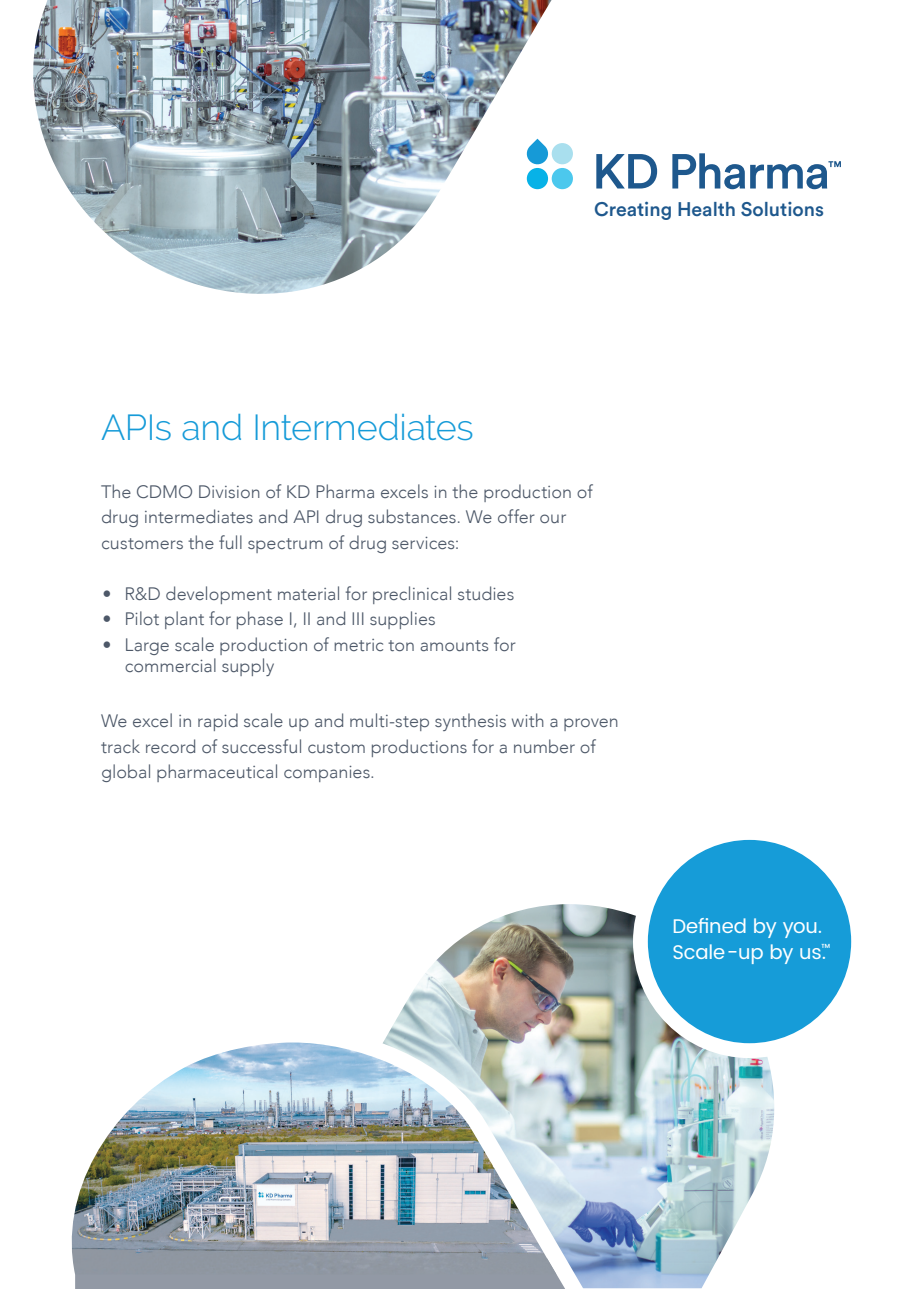
<style>
.page{position:relative;width:919px;height:1289px;background:#fff}
.page>*{position:absolute;margin:0;border:0;box-sizing:border-box;transform-origin:0 0}
.t1{font:300 36px "Raleway";letter-spacing:-.01em;color:#169bd8}
.t2{font:19.8px "Poppins";letter-spacing:-.005em;color:#fff}
.t3{font:500 19.5px "Circular Std";color:#1e588d}
.t4{font:300 18px/25.5px "Avenir";color:#4d5868}
</style>
<div class="page">
<img style="left:33px;top:0;width:518px;height:294px">
<img style="left:393px;top:904px;width:382px;height:384px">
<img style="left:383px;top:1026px;width:201px;height:262px">
<div style="left:75px;top:1258px;width:495px;height:30px;background:#9299a5"></div>
<img style="left:71px;top:1042px;width:485px;height:232px">
<div style="left:633px;top:825px;width:232px;height:233px;background:#fff;border-radius:50%"></div>
<div style="left:647px;top:839px;width:204px;height:204px;background:#169cd8;border-radius:50%"></div>
<div style="left:551px;top:168px;width:22px;height:21px;background:#4cc8ed;border-radius:50%"></div>
<div style="left:526px;top:168px;width:22px;height:21px;background:#07b2e7;border-radius:50%"></div>
<svg style="left:525px;top:139px;width:24px;height:26px"></svg>
<div style="left:551px;top:143px;width:22px;height:21px;background:#a9dfee;border-radius:50%"></div>
<svg style="left:596px;top:154px;width:61px;height:34px"></svg>
<svg style="left:672px;top:153px;width:168px;height:36px"></svg>
<h1 class="t1" style="left:101px;top:406px;width:374px">APIs and Intermediates</h1>
<p class="t3" style="left:594px;top:197px;width:231px">Creating Health Solutions</p>
<p class="t4" style="left:101px;top:478px;width:493px">The CDMO Division of KD Pharma excels in the production of drug intermediates and API drug substances. We offer our customers the full spectrum of drug services:</p>
<p class="t4" style="left:124px;top:580px;width:393px">R&amp;D development material for preclinical studies<br>Pilot plant for phase I, II and III supplies<br>Large scale production of metric ton amounts for</p>
<p class="t4" style="left:102px;top:581px;width:10px;text-align:justify">• • •</p>
<p class="t4" style="left:125px;top:653px;width:151px">commercial supply</p>
<p class="t4" style="left:101px;top:708px;width:519px">We excel in rapid scale up and multi-step synthesis with a proven track record of successful custom productions for a number of global pharmaceutical companies.</p>
<p class="t2" style="left:672px;top:911px;width:151px">Defined by you.</p>
<p class="t2" style="left:672px;top:937px;width:160px">Scale -up by us.<sup>™</sup></p>
</div>
